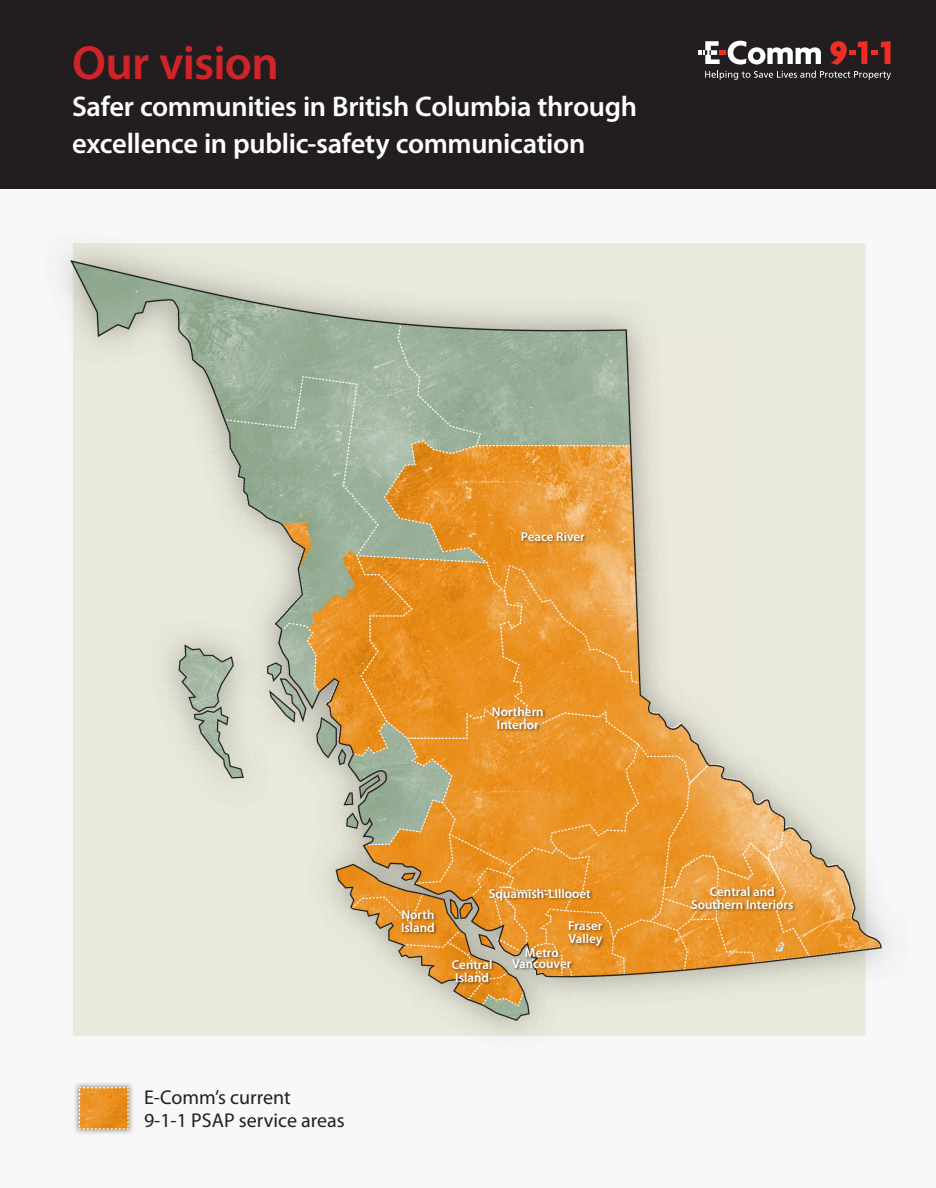
<style>
.page{position:relative;width:936px;height:1188px;background:#fff}
.page>*{position:absolute;margin:0;border:0;box-sizing:border-box;transform-origin:0 0}
.Hed_02{font:600 48.1px "Myriad Pro";letter-spacing:-.015em;color:#d1232a}
.Hed_02-2{font:600 28.5px/37.1px "Myriad Pro";letter-spacing:-.01em;color:#fff}
.Body_intro{font:20px/23px "Myriad Pro";color:#231f20}
.Region_Head{font:600 13px/13px "Myriad Pro";color:#fff;text-align:center}
</style>
<div class="page">
<img style="left:0;top:189px;width:907px;height:999px">
<div style="left:489px;top:887px;width:105px;height:17px;background:#231f20;opacity:.6"></div>
<div style="left:492px;top:706px;width:54px;height:27px;background:#231f20;opacity:.6"></div>
<div style="left:521px;top:531px;width:67px;height:14px;background:#231f20;opacity:.6"></div>
<div style="left:691px;top:885px;width:105px;height:27px;background:#231f20;opacity:.6"></div>
<div style="left:401px;top:909px;width:37px;height:27px;background:#231f20;opacity:.6"></div>
<div style="left:451px;top:959px;width:44px;height:26px;background:#231f20;opacity:.6"></div>
<div style="left:568px;top:920px;width:38px;height:30px;background:#231f20;opacity:.6"></div>
<div style="left:512px;top:947px;width:63px;height:25px;background:#231f20;opacity:.6"></div>
<div style="left:0;top:0;width:936px;height:189px;background:#231f20"></div>
<svg style="left:705px;top:71px;width:186px;height:9px"></svg>
<svg style="left:830px;top:41px;width:61px;height:24px"></svg>
<svg style="left:698px;top:41px;width:123px;height:24px"></svg>
<p class="Hed_02" style="left:72px;top:32px;width:208px">Our vision</p>
<p class="Hed_02-2" style="left:72px;top:87px;width:567px">Safer communities in British Columbia through excellence in public-safety communication</p>
<p class="Region_Head" style="left:521px;top:530px;width:65px">Peace River</p>
<p class="Region_Head" style="left:492px;top:705px;width:53px">Northern<br>Interior</p>
<p class="Body_intro" style="left:144px;top:1085px;width:202px">E-Comm’s current<br>9-1-1 PSAP service areas</p>
<p class="Region_Head" style="left:401px;top:908px;width:35px;text-align:left">North<br>Island</p>
<p class="Region_Head" style="left:489px;top:886px;width:104px">Squamish-Lillooet</p>
<p class="Region_Head" style="left:452px;top:958px;width:42px;text-align:left">Central<br>Island</p>
<p class="Region_Head" style="left:568px;top:919px;width:36px;text-align:left">Fraser<br>Valley</p>
<p class="Region_Head" style="left:512px;top:947px;width:61px;line-height:11px">Metro<br>Vancouver</p>
<p class="Region_Head" style="left:691px;top:884px;width:104px">Central and<br>Southern Interiors</p>
</div>
